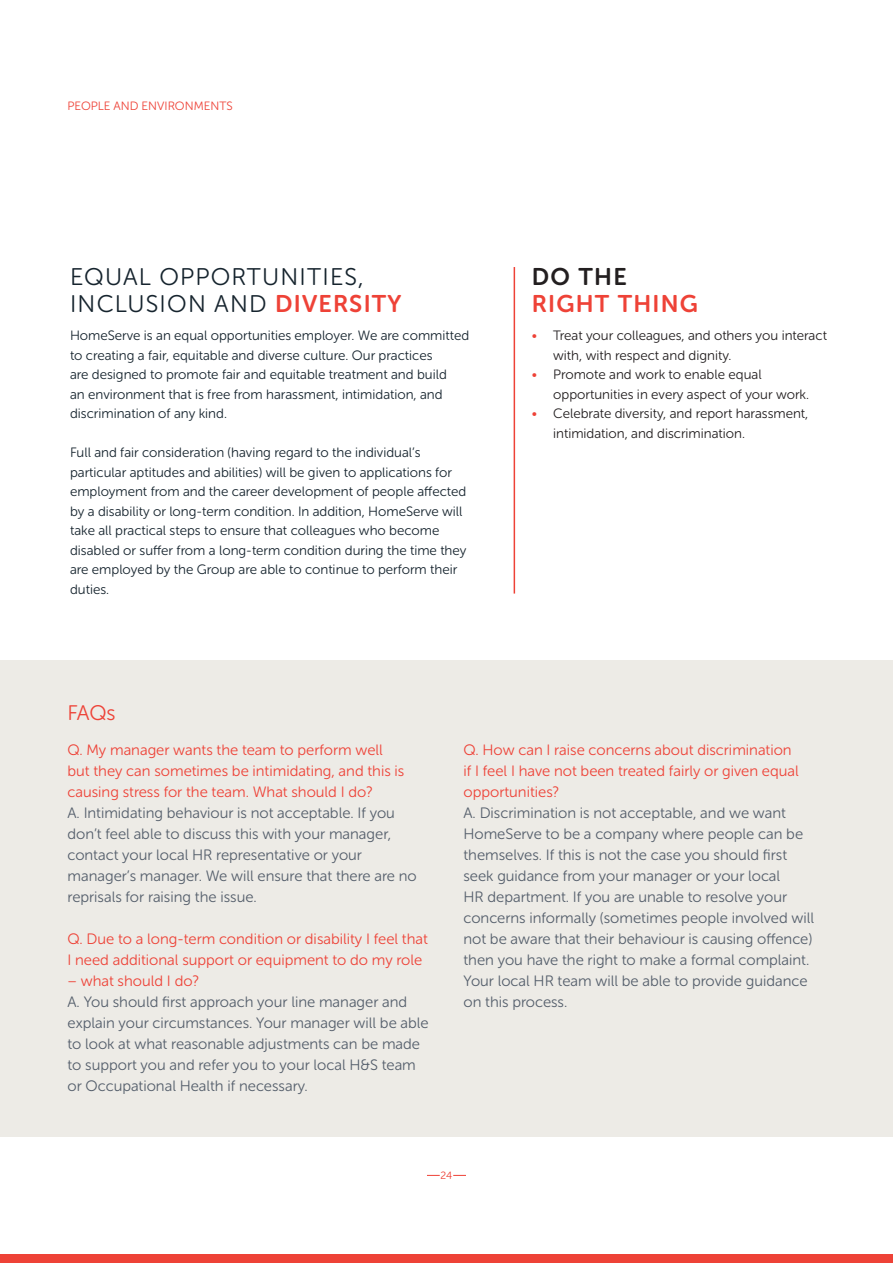
<style>
.page{position:relative;width:893px;height:1263px;background:#fff}
.page>*{position:absolute;margin:0;border:0;box-sizing:border-box;transform-origin:0 0}
.Body_Text{font:24px/27px "Museo Sans Rounded 300";letter-spacing:.05em;color:#16242e}
.Body_Text-2{font:24px/27px "Museo Sans Rounded 700";letter-spacing:.05em;color:#ee4237}
.Subsection_Title{font:21px "Museo Sans Rounded 300";color:#ee4237}
.Body_Text-3{font:15px/21px "Museo Sans Rounded 300";color:#545e6b}
.Body_Text-4{font:15px/21px "Museo Sans Rounded 300";color:#ee4237}
.Body_Text-5{font:13.5px/19.5px "Museo Sans Rounded 300";color:#16242e}
.Body_Text-6{font:13.5px/19.5px "Museo Sans Rounded 300";color:#231f20}
.Section_Title{font:12px "Museo Sans Rounded 300";color:#ee4237}
.t1{font:10.5px "Museo Sans Rounded 300";color:#ee4237}
.s1{font-family:"Museo Sans Rounded 700";color:#ee4237}
.s2{color:#231f20}
.s3{color:#ee4237}
</style>
<div class="page">
<hr style="left:514px;top:267px;width:1px;height:327px;background:#ee4237">
<div style="left:0;top:660px;width:893px;height:476px;background:#edebe6"></div>
<svg style="left:427px;top:1175px;width:13px;height:1px"></svg>
<svg style="left:453px;top:1175px;width:13px;height:1px"></svg>
<div style="left:0;top:1254px;width:893px;height:9px;background:#ee4237"></div>
<p class="Section_Title" style="left:68px;top:99px;width:167px">PEOPLE AND ENVIRONMENTS</p>
<p class="Body_Text" style="left:70px;top:263px;width:333px">EQUAL OPPORTUNITIES,<br>INCLUSION AND <span class="s1">DIVERSITY</span></p>
<p class="Body_Text-5" style="left:70px;top:326px;width:401px">HomeServe is an equal opportunities employer. We are committed to creating a fair, equitable and diverse culture. Our practices<br>are designed to promote fair and equitable treatment and build<br>an environment that is free from harassment, intimidation, and discrimination of any kind.</p>
<p class="Body_Text-5" style="left:70px;top:443px;width:398px">Full and fair consideration (having regard to the individual’s particular aptitudes and abilities) will be given to applications for employment from and the career development of people affected by a disability or long-term condition. In addition, HomeServe will take all practical steps to ensure that colleagues who become disabled or suffer from a long-term condition during the time they are employed by the Group are able to continue to perform their duties.</p>
<p class="Body_Text-2" style="left:532px;top:263px;width:167px"><span class="s2">DO THE<br></span>RIGHT THING</p>
<p class="Body_Text-6" style="left:553px;top:326px;width:275px;text-indent:-21px"><span class="s3">•</span> Treat your colleagues, and others you interact with, with respect and dignity.</p>
<p class="Body_Text-6" style="left:553px;top:365px;width:257px;text-indent:-21px"><span class="s3">•</span> Promote and work to enable equal opportunities in every aspect of your work.</p>
<p class="Body_Text-6" style="left:553px;top:404px;width:257px;text-indent:-21px"><span class="s3">•</span> Celebrate diversity, and report harassment, intimidation, and discrimination.</p>
<p class="Subsection_Title" style="left:68px;top:701px;width:49px">FAQs</p>
<p class="Body_Text-4" style="left:68px;top:740px;width:338px">Q. My manager wants the team to perform well but they can sometimes be intimidating, and this is causing stress for the team. What should I do?</p>
<p class="Body_Text-3" style="left:68px;top:803px;width:351px">A. Intimidating behaviour is not acceptable. If you don’t feel able to discuss this with your manager, contact your local HR representative or your manager’s manager. We will ensure that there are no reprisals for raising the issue.</p>
<p class="Body_Text-4" style="left:68px;top:929px;width:362px">Q. Due to a long-term condition or disability I feel that<br>I need additional support or equipment to do my role</p>
<p class="Body_Text-4" style="left:68px;top:971px;width:133px">– what should I do?</p>
<p class="Body_Text-3" style="left:68px;top:992px;width:363px">A. You should first approach your line manager and explain your circumstances. Your manager will be able to look at what reasonable adjustments can be made to support you and refer you to your local H&amp;S team or Occupational Health if necessary.</p>
<p class="Body_Text-4" style="left:463px;top:740px;width:337px">Q. How can I raise concerns about discrimination if I feel I have not been treated fairly or given equal opportunities?</p>
<p class="Body_Text-3" style="left:463px;top:803px;width:352px">A. Discrimination is not acceptable, and we want HomeServe to be a company where people can be themselves. If this is not the case you should first seek guidance from your manager or your local<br>HR department. If you are unable to resolve your concerns informally (sometimes people involved will not be aware that their behaviour is causing offence) then you have the right to make a formal complaint.<br>Your local HR team will be able to provide guidance on this process.</p>
<p class="t1" style="left:441px;top:1170px;width:13px">24</p>
</div>
